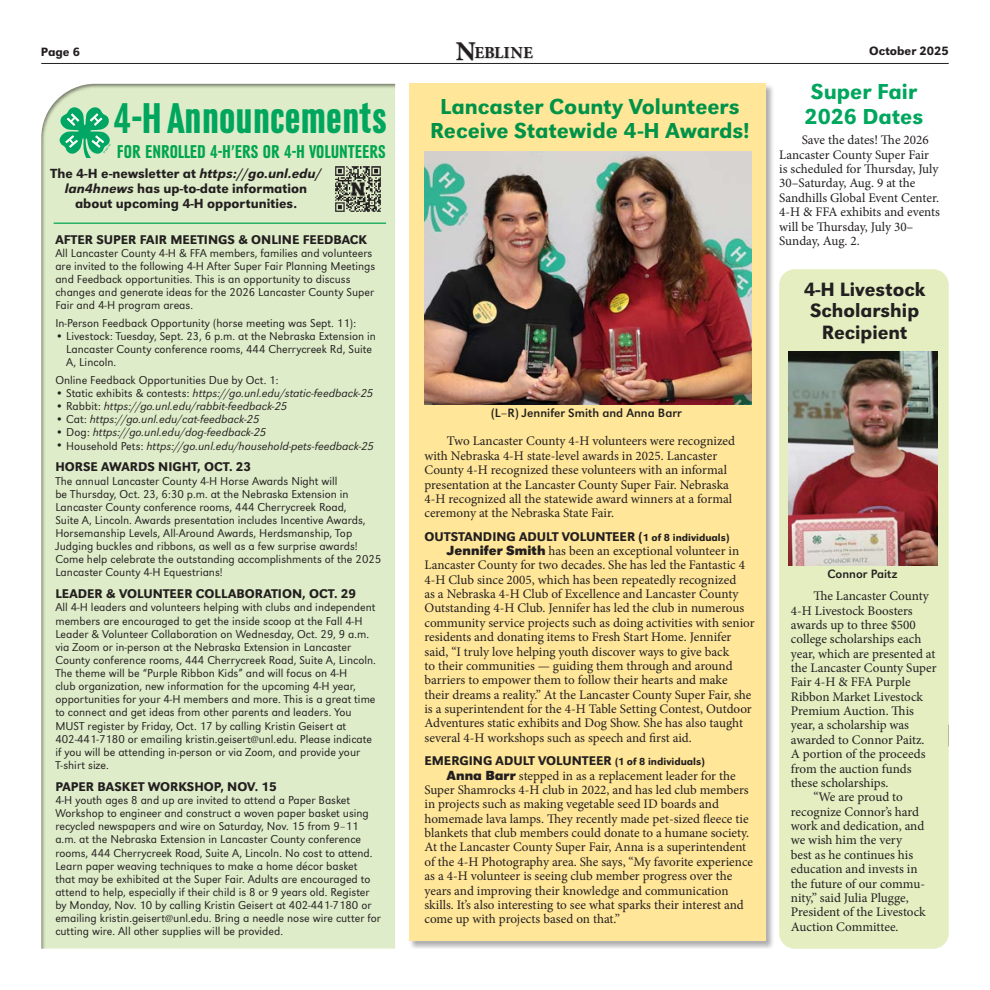
<style>
.page{position:relative;width:990px;height:990px;background:#fff}
.page>*{position:absolute;margin:0;border:0;box-sizing:border-box;transform-origin:0 0}
.t1{font:700 44.75px "URW Grotesk Con";color:#00a65d}
.t2{font:500 22.5px/23.8px "URW Grotesk";color:#009348;text-align:center}
.t3{font:500 22.5px/25px "URW Grotesk";color:#00a65d}
.t4{font:500 20px/21.2px "URW Grotesk";color:#231f20;text-align:center}
.t5{font:700 19.25px "URW Grotesk Con";color:#00a54f}
.t6{font:700 16.88px "Minion Pro";color:#231f20}
.t7{font:500 13.75px/15px "URW Grotesk";color:#231f20;text-align:center}
.t8{font:13.12px/14.4px "Minion Pro";letter-spacing:-.005em;color:#231f20}
.t9{font:500 13.12px "URW Grotesk";color:#231f20}
.t10{font:12.5px "URW Grotesk";color:#231f20}
.t11{font:500 12.5px "URW Grotesk";color:#231f20}
.t12{font:300 11.88px/13.1px "URW Grotesk";color:#231f20}
.t13{font:italic 300 11.88px "URW Grotesk";color:#231f20}
.s1{font-size:27.12px}
.s2{font-family:"URW Grotesk Med Ita";font-weight:400}
.s3{font-style:normal}
.s4{font-size:10.62px}
.s5{font-family:"URW Grotesk";font-weight:700;font-size:13.75px}
</style>
<div class="page">
<hr style="left:41px;top:63px;width:908px;height:1px;background:#231f20">
<div style="left:455px;top:42px;width:21px;height:19px;background:#231f20;opacity:.3"></div>
<div style="left:475px;top:47px;width:59px;height:12px;background:#231f20;opacity:.3"></div>
<div style="left:409px;top:83px;width:366px;height:866px;background:#231f20;opacity:.36"></div>
<div style="left:409px;top:84px;width:357px;height:857px;background:#ffe698"></div>
<img style="left:425px;top:152px;width:327px;height:252px">
<div style="left:779px;top:269px;width:170px;height:680px;background:#e4eec1;border-radius:16px"></div>
<div style="left:41px;top:82px;width:355px;height:867px;background:#deecc9"></div>
<svg style="left:60px;top:107px;width:51px;height:51px"></svg>
<hr style="left:54px;top:223px;width:332px;height:1px;background:#00a54f">
<img style="left:335px;top:166px;width:46px;height:46px">
<img style="left:789px;top:351px;width:148px;height:215px">
<p class="t11" style="left:41px;top:45px;width:41px">Page 6</p>
<p class="t6" style="left:456px;top:41px;width:79px"><span class="s1">N</span>EBLINE</p>
<p class="t11" style="left:869px;top:43px;width:81px">October 2025</p>
<h2 class="t2" style="left:430px;top:95px;width:321px">Lancaster County Volunteers<br>Receive Statewide 4-H Awards!</h2>
<h2 class="t3" style="left:805px;top:79px;width:120px">Super Fair<br>2026 Dates</h2>
<p class="t8" style="left:779px;top:133px;width:162px;text-indent:22px">Save the dates! The 2026<br>Lancaster County Super Fair is scheduled for Thursday, July<br>30–Saturday, Aug. 9 at the<br>Sandhills Global Event Center.<br>4-H &amp; FFA exhibits and events will be Thursday, July 30–<br>Sunday, Aug. 2.</p>
<h1 class="t1" style="left:114px;top:94px;width:275px">4-H Announcements</h1>
<h3 class="t5" style="left:117px;top:141px;width:270px">FOR ENROLLED 4-H’ERS OR 4-H VOLUNTEERS</h3>
<p class="t7" style="left:51px;top:166px;width:273px">The 4-H e-newsletter at <span class="s2">https://go.unl.edu/ lan4hnews</span> has up-to-date information about upcoming 4-H opportunities.</p>
<p class="t9" style="left:55px;top:232px;width:313px">AFTER SUPER FAIR MEETINGS &amp; ONLINE FEEDBACK</p>
<p class="t12" style="left:55px;top:246px;width:321px">All Lancaster County 4‑H &amp; FFA members, families and volunteers are invited to the following 4‑H After Super Fair Planning Meetings and Feedback opportunities. This is an opportunity to discuss changes and generate ideas for the 2026 Lancaster County Super Fair and 4‑H program areas.</p>
<p class="t12" style="left:55px;top:316px;width:302px">In-Person Feedback Opportunity (horse meeting was Sept. 11):</p>
<p class="t12" style="left:66px;top:330px;width:311px;text-indent:-11px">• Livestock: Tuesday, Sept. 23, 6 p.m. at the Nebraska Extension in<br>Lancaster County conference rooms, 444 Cherrycreek Rd, Suite<br>A, Lincoln.</p>
<p class="t12" style="left:55px;top:373px;width:225px">Online Feedback Opportunities Due by Oct. 1:</p>
<p class="t13" style="left:55px;top:386px;width:319px"><span class="s3">• Static exhibits &amp; contests:</span> https://go.unl.edu/static-feedback-25</p>
<p class="t13" style="left:55px;top:399px;width:233px"><span class="s3">• Rabbit:</span> https://go.unl.edu/rabbit-feedback-25</p>
<p class="t13" style="left:55px;top:413px;width:206px"><span class="s3">• Cat:</span> https://go.unl.edu/cat-feedback-25</p>
<p class="t13" style="left:55px;top:426px;width:212px"><span class="s3">• Dog:</span> https://go.unl.edu/dog-feedback-25</p>
<p class="t13" style="left:55px;top:439px;width:320px"><span class="s3">• Household Pets:</span> https://go.unl.edu/household-pets-feedback-25</p>
<p class="t9" style="left:55px;top:459px;width:197px">HORSE AWARDS NIGHT, OCT. 23</p>
<p class="t12" style="left:55px;top:474px;width:327px">The annual Lancaster County 4-H Horse Awards Night will<br>be Thursday, Oct. 23, 6:30 p.m. at the Nebraska Extension in Lancaster County conference rooms, 444 Cherrycreek Road,<br>Suite A, Lincoln. Awards presentation includes Incentive Awards, Horsemanship Levels, All-Around Awards, Herdsmanship, Top Judging buckles and ribbons, as well as a few surprise awards!<br>Come help celebrate the outstanding accomplishments of the 2025<br>Lancaster County 4-H Equestrians!</p>
<p class="t9" style="left:55px;top:586px;width:302px">LEADER &amp; VOLUNTEER COLLABORATION, OCT. 29</p>
<p class="t12" style="left:55px;top:601px;width:322px">All 4-H leaders and volunteers helping with clubs and independent members are encouraged to get the inside scoop at the Fall 4-H Leader &amp; Volunteer Collaboration on Wednesday, Oct. 29, 9 a.m. via Zoom or in-person at the Nebraska Extension in Lancaster County conference rooms, 444 Cherrycreek Road, Suite A, Lincoln.<br>The theme will be “Purple Ribbon Kids” and will focus on 4-H<br>club organization, new information for the upcoming 4-H year, opportunities for your 4-H members and more. This is a great time to connect and get ideas from other parents and leaders. You MUST register by Friday, Oct. 17 by calling Kristin Geisert at 402-441-7180 or emailing kristin.geisert@unl.edu. Please indicate if you will be attending in-person or via Zoom, and provide your T-shirt size.</p>
<p class="t9" style="left:55px;top:779px;width:223px">PAPER BASKET WORKSHOP, NOV. 15</p>
<p class="t12" style="left:55px;top:794px;width:327px">4-H youth ages 8 and up are invited to attend a Paper Basket Workshop to engineer and construct a woven paper basket using recycled newspapers and wire on Saturday, Nov. 15 from 9–11 a.m. at the Nebraska Extension in Lancaster County conference rooms, 444 Cherrycreek Road, Suite A, Lincoln. No cost to attend.<br>Learn paper weaving techniques to make a home décor basket<br>that may be exhibited at the Super Fair. Adults are encouraged to attend to help, especially if their child is 8 or 9 years old. Register by Monday, Nov. 10 by calling Kristin Geisert at 402-441-7180 or emailing kristin.geisert@unl.edu. Bring a needle nose wire cutter for cutting wire. All other supplies will be provided.</p>
<h3 class="t4" style="left:804px;top:279px;width:123px">4-H Livestock<br>Scholarship<br>Recipient</h3>
<p class="t10" style="left:491px;top:406px;width:192px">(L–R) Jennifer Smith and Anna Barr</p>
<p class="t8" style="left:424px;top:434px;width:312px;text-indent:22px">Two Lancaster County 4-H volunteers were recognized with Nebraska 4-H state-level awards in 2025. Lancaster County 4-H recognized these volunteers with an informal presentation at the Lancaster County Super Fair. Nebraska 4-H recognized all the statewide award winners at a formal ceremony at the Nebraska State Fair.</p>
<p class="t9" style="left:424px;top:529px;width:307px">OUTSTANDING ADULT VOLUNTEER (<span class="s4">1 of 8 individuals)</span></p>
<p class="t8" style="left:424px;top:544px;width:332px;text-indent:23px"><span class="s5">Jennifer Smith</span> has been an exceptional volunteer in Lancaster County for two decades. She has led the Fantastic 4<br>4-H Club since 2005, which has been repeatedly recognized<br>as a Nebraska 4-H Club of Excellence and Lancaster County Outstanding 4-H Club. Jennifer has led the club in numerous community service projects such as doing activities with senior residents and donating items to Fresh Start Home. Jennifer said, “I truly love helping youth discover ways to give back<br>to their communities — guiding them through and around barriers to empower them to follow their hearts and make their dreams a reality.” At the Lancaster County Super Fair, she is a superintendent for the 4-H Table Setting Contest, Outdoor Adventures static exhibits and Dog Show. She has also taught several 4-H workshops such as speech and first aid.</p>
<p class="t9" style="left:424px;top:753px;width:282px">EMERGING ADULT VOLUNTEER <span class="s4">(1 of 8 individuals)</span></p>
<p class="t8" style="left:424px;top:768px;width:330px;text-indent:22px"><span class="s5">Anna Barr</span> stepped in as a replacement leader for the Super Shamrocks 4-H club in 2022, and has led club members in projects such as making vegetable seed ID boards and homemade lava lamps. They recently made pet-sized fleece tie blankets that club members could donate to a humane society.<br>At the Lancaster County Super Fair, Anna is a superintendent of the 4-H Photography area. She says, “My favorite experience as a 4-H volunteer is seeing club member progress over the years and improving their knowledge and communication skills. It’s also interesting to see what sparks their interest and come up with projects based on that.”</p>
<p class="t10" style="left:827px;top:566px;width:71px">Connor Paitz</p>
<p class="t8" style="left:813px;top:589px;width:117px">The Lancaster County</p>
<p class="t8" style="left:791px;top:603px;width:123px">4-H Livestock Boosters</p>
<p class="t8" style="left:791px;top:618px;width:127px">awards up to three $500</p>
<p class="t8" style="left:791px;top:632px;width:132px">college scholarships each</p>
<p class="t8" style="left:791px;top:646px;width:146px">year, which are presented at</p>
<p class="t8" style="left:791px;top:661px;width:147px">the Lancaster County Super</p>
<p class="t8" style="left:791px;top:675px;width:121px">Fair 4-H &amp; FFA Purple</p>
<p class="t8" style="left:791px;top:689px;width:134px">Ribbon Market Livestock</p>
<p class="t8" style="left:791px;top:704px;width:125px">Premium Auction. This</p>
<p class="t8" style="left:791px;top:718px;width:120px">year, a scholarship was</p>
<p class="t8" style="left:791px;top:733px;width:135px">awarded to Connor Paitz.</p>
<p class="t8" style="left:791px;top:747px;width:136px">A portion of the proceeds</p>
<p class="t8" style="left:791px;top:761px;width:122px">from the auction funds</p>
<p class="t8" style="left:791px;top:776px;width:99px">these scholarships.</p>
<p class="t8" style="left:813px;top:790px;width:91px">“We are proud to</p>
<p class="t8" style="left:791px;top:804px;width:130px">recognize Connor’s hard</p>
<p class="t8" style="left:791px;top:819px;width:135px">work and dedication, and</p>
<p class="t8" style="left:791px;top:833px;width:113px">we wish him the very</p>
<p class="t8" style="left:791px;top:848px;width:124px">best as he continues his</p>
<p class="t8" style="left:791px;top:862px;width:128px">education and invests in</p>
<p class="t8" style="left:791px;top:876px;width:136px">the future of our commu-</p>
<p class="t8" style="left:791px;top:891px;width:119px">nity,” said Julia Plugge,</p>
<p class="t8" style="left:791px;top:905px;width:136px">President of the Livestock</p>
<p class="t8" style="left:791px;top:919px;width:109px">Auction Committee.</p>
</div>
